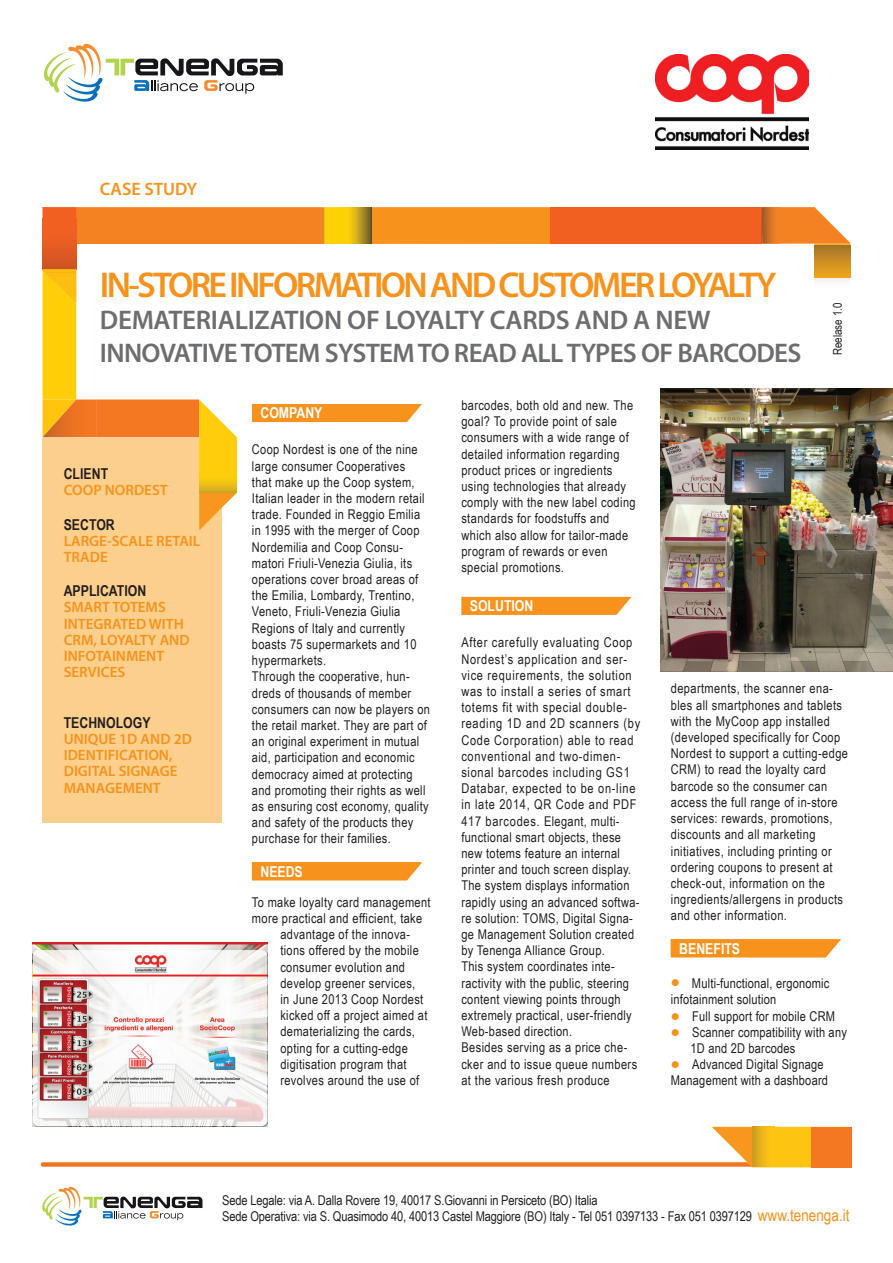
<style>
.page{position:relative;width:893px;height:1263px;background:#fff}
.page>*{position:absolute;margin:0;border:0;box-sizing:border-box;transform-origin:0 0}
.t1{font:600 36px "Myriad Pro";letter-spacing:-.075em;color:#f7931d}
.t2{font:600 27px/32.4px "Myriad Pro";letter-spacing:-.025em;color:#6c6d70}
.t3{font:600 18px "Myriad Pro";color:#f7931d}
.t4{font:600 15px/16.2px "Myriad Pro";color:#f7931d}
.t5{font:700 15px "Arial Narrow";color:#231f20}
.t6{font:700 15px "Arial Narrow";color:#fff}
.t7{font:13.5px/16.2px "Arial Narrow";letter-spacing:.025em;color:#231f20}
.t8{font:13.5px/16.2px "Arial Narrow";letter-spacing:-.01em;color:#231f20}
.t9{font:12px "Arial Narrow";color:#231f20}
.s1{color:#f7931d}
.s2{font-size:16.5px;color:#f7931d}
</style>
<div class="page">
<div style="left:43px;top:438px;width:179px;height:385px;background:#fdcf8c"></div>
<svg style="left:44px;top:44px;width:239px;height:58px"></svg>
<div style="left:550px;top:207px;width:212px;height:37px;background:#f26021"></div>
<svg style="left:762px;top:207px;width:88px;height:74px"></svg>
<div style="left:814px;top:245px;width:36px;height:32px;background:linear-gradient(to bottom,#a27329,#eda51d)"></div>
<svg style="left:42px;top:207px;width:508px;height:323px"></svg>
<svg style="left:252px;top:862px;width:170px;height:18px;background:#f79726"></svg>
<svg style="left:461px;top:597px;width:170px;height:18px;background:#f79827"></svg>
<svg style="left:671px;top:939px;width:170px;height:18px;background:#f79727"></svg>
<svg style="left:41px;top:1127px;width:771px;height:40px"></svg>
<svg style="left:753px;top:1127px;width:21px;height:39px"></svg>
<div style="left:812px;top:1127px;width:40px;height:40px;background:#f47721"></div>
<svg style="left:42px;top:1187px;width:160px;height:38px"></svg>
<img style="left:656px;top:54px;width:152px;height:95px">
<img style="left:661px;top:388px;width:232px;height:284px">
<img style="left:32px;top:943px;width:236px;height:183px">
<h3 class="t3" style="left:100px;top:178px;width:99px">CASE STUDY</h3>
<h1 class="t1" style="left:100px;top:262px;width:678px">IN-STORE INFORMATION AND CUSTOMER LOYALTY</h1>
<h2 class="t2" style="left:100px;top:303px;width:703px">DEMATERIALIZATION OF LOYALTY CARDS AND A NEW<br>INNOVATIVE TOTEM SYSTEM TO READ ALL TYPES OF BARCODES</h2>
<p class="t9" style="left:829px;top:355px;width:54px;rotate:-90deg">Reelase 1.0</p>
<p class="t5" style="left:64px;top:463px;width:46px">CLIENT</p>
<p class="t4" style="left:64px;top:482px;width:105px">COOP NORDEST</p>
<p class="t5" style="left:64px;top:513px;width:53px">SECTOR</p>
<p class="t4" style="left:64px;top:532px;width:138px">LARGE-SCALE RETAIL<br>TRADE</p>
<p class="t5" style="left:64px;top:580px;width:84px">APPLICATION</p>
<p class="t4" style="left:64px;top:599px;width:127px">SMART TOTEMS<br>INTEGRATED WITH<br>CRM, LOYALTY AND<br>INFOTAINMENT<br>SERVICES</p>
<p class="t5" style="left:64px;top:711px;width:88px">TECHNOLOGY</p>
<p class="t4" style="left:64px;top:730px;width:130px">UNIQUE 1D AND 2D<br>IDENTIFICATION,<br>DIGITAL SIGNAGE<br>MANAGEMENT</p>
<p class="t6" style="left:260px;top:402px;width:63px">COMPANY</p>
<p class="t7" style="left:252px;top:441px;width:180px">Coop Nordest is one of the nine large consumer Cooperatives<br>that make up the Coop system,<br>Italian leader in the modern retail trade. Founded in Reggio Emilia in 1995 with the merger of Coop<br>Nordemilia and Coop Consu&shy;matori Friuli-Venezia Giulia, its operations cover broad areas of the Emilia, Lombardy, Trentino,<br>Veneto, Friuli-Venezia Giulia<br>Regions of Italy and currently boasts 75 supermarkets and 10 hypermarkets.<br>Through the cooperative, hun&shy;dreds of thousands of member consumers can now be players on the retail market. They are part of an original experiment in mutual aid, participation and economic democracy aimed at protecting and promoting their rights as well as ensuring cost economy, quality and safety of the products they purchase for their families.</p>
<p class="t6" style="left:260px;top:860px;width:44px">NEEDS</p>
<p class="t7" style="left:252px;top:893px;width:180px">To make loyalty card management</p>
<p class="t7" style="left:252px;top:909px;width:172px">more practical and efficient, take</p>
<p class="t7" style="left:280px;top:926px;width:131px">advantage of the innova-</p>
<p class="t7" style="left:280px;top:942px;width:140px">tions offered by the mobile</p>
<p class="t7" style="left:280px;top:958px;width:126px">consumer evolution and</p>
<p class="t7" style="left:280px;top:974px;width:136px">develop greener services,</p>
<p class="t7" style="left:280px;top:990px;width:144px">in June 2013 Coop Nordest</p>
<p class="t7" style="left:280px;top:1007px;width:149px">kicked off a project aimed at</p>
<p class="t7" style="left:280px;top:1023px;width:136px">dematerializing the cards,</p>
<p class="t7" style="left:280px;top:1039px;width:129px">opting for a cutting-edge</p>
<p class="t7" style="left:280px;top:1055px;width:128px">digitisation program that</p>
<p class="t7" style="left:280px;top:1071px;width:140px">revolves around the use of</p>
<p class="t7" style="left:461px;top:397px;width:176px">barcodes, both old and new. The goal? To provide point of sale consumers with a wide range of detailed information regarding product prices or ingredients using technologies that already comply with the new label coding standards for foodstuffs and which also allow for tailor-made program of rewards or even special promotions.</p>
<p class="t6" style="left:470px;top:595px;width:65px">SOLUTION</p>
<p class="t7" style="left:461px;top:634px;width:180px">After carefully evaluating Coop<br>Nordest’s application and ser&shy;vice requirements, the solution was to install a series of smart totems fit with special double&shy;reading 1D and 2D scanners (by<br>Code Corporation) able to read conventional and two-dimen&shy;sional barcodes including GS1<br>Databar, expected to be on-line in late 2014, QR Code and PDF<br>417 barcodes. Elegant, multi&shy;functional smart objects, these new totems feature an internal printer and touch screen display.<br>The system displays information rapidly using an advanced softwa&shy;re solution: TOMS, Digital Signa&shy;ge Management Solution created by Tenenga Alliance Group.<br>This system coordinates inte&shy;ractivity with the public, steering content viewing points through extremely practical, user-friendly<br>Web-based direction.<br>Besides serving as a price che&shy;cker and to issue queue numbers at the various fresh produce</p>
<p class="t7" style="left:671px;top:680px;width:179px">departments, the scanner ena&shy;bles all smartphones and tablets with the MyCoop app installed (developed specifically for Coop<br>Nordest to support a cutting-edge<br>CRM) to read the loyalty card barcode so the consumer can access the full range of in-store services: rewards, promotions, discounts and all marketing initiatives, including printing or ordering coupons to present at check-out, information on the ingredients/allergens in products and other information.</p>
<p class="t6" style="left:679px;top:937px;width:62px">BENEFITS</p>
<p class="t7" style="left:671px;top:975px;width:160px"><span class="s1">●</span> Multi-functional, ergonomic infotainment solution</p>
<p class="t7" style="left:671px;top:1007px;width:166px"><span class="s1">●</span> Full support for mobile CRM</p>
<p class="t7" style="left:690px;top:1023px;width:158px;text-indent:-20px"><span class="s1">●</span> Scanner compatibility with any<br>1D and 2D barcodes</p>
<p class="t7" style="left:671px;top:1056px;width:159px"><span class="s1">●</span> Advanced Digital Signage<br>Management with a dashboard</p>
<p class="t8" style="left:222px;top:1191px;width:629px">Sede Legale: via A. Dalla Rovere 19, 40017 S.Giovanni in Persiceto (BO) Italia<br>Sede Operativa: via S. Quasimodo 40, 40013 Castel Maggiore (BO) Italy - Tel 051 0397133 - Fax 051 0397129 <span class="s2">www.tenenga.it</span></p>
</div>
